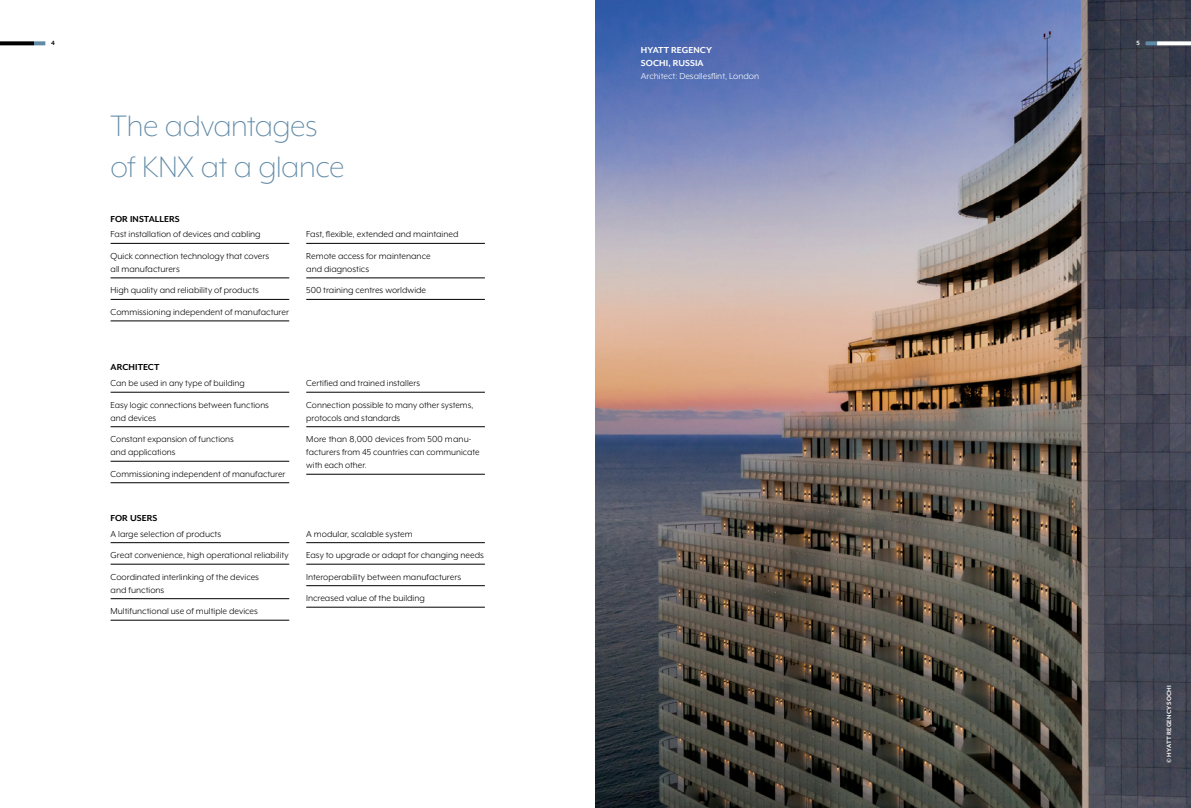
<style>
.page{position:relative;width:1191px;height:808px;background:#fff}
.page>*{position:absolute;margin:0;border:0;box-sizing:border-box;transform-origin:0 0}
.t1{font:300 34px/40.8px "Mr Eaves XL Mod OT";letter-spacing:-.01em;color:#618aa7}
.t2{font:10px/21.5px "Mr Eaves XL Mod OT";color:#000}
.t3{font:10px "Mr Eaves XL Mod OT";color:#fff}
.t4{font:700 10px "Mr Eaves XL Mod OT";letter-spacing:.005em;color:#000}
.t5{font:700 10px/13px "Mr Eaves XL Mod OT";letter-spacing:.01em;color:#fff}
.t6{font:700 7px "Mr Eaves XL Mod OT";letter-spacing:.02em;color:#fff}
.t7{font:700 7px "Mr Eaves XL Mod OT";color:#000}
</style>
<div class="page">
<img style="left:595px;top:0;width:596px;height:808px">
<hr style="left:111px;top:243px;width:178px;height:1px;background:#000">
<hr style="left:111px;top:278px;width:178px;height:1px;background:#000">
<hr style="left:111px;top:299px;width:178px;height:1px;background:#000">
<hr style="left:111px;top:321px;width:178px;height:1px;background:#000">
<hr style="left:306px;top:243px;width:179px;height:1px;background:#000">
<hr style="left:306px;top:278px;width:179px;height:1px;background:#000">
<hr style="left:306px;top:299px;width:179px;height:1px;background:#000">
<hr style="left:111px;top:392px;width:178px;height:1px;background:#000">
<hr style="left:111px;top:426px;width:178px;height:1px;background:#000">
<hr style="left:111px;top:461px;width:178px;height:1px;background:#000">
<hr style="left:111px;top:482px;width:178px;height:1px;background:#000">
<hr style="left:306px;top:392px;width:179px;height:1px;background:#000">
<hr style="left:306px;top:426px;width:179px;height:1px;background:#000">
<hr style="left:306px;top:474px;width:179px;height:1px;background:#000">
<hr style="left:111px;top:542px;width:178px;height:1px;background:#000">
<hr style="left:111px;top:564px;width:178px;height:1px;background:#000">
<hr style="left:111px;top:598px;width:178px;height:1px;background:#000">
<hr style="left:111px;top:620px;width:178px;height:1px;background:#000">
<hr style="left:306px;top:542px;width:179px;height:1px;background:#000">
<hr style="left:306px;top:564px;width:179px;height:1px;background:#000">
<hr style="left:306px;top:585px;width:179px;height:1px;background:#000">
<hr style="left:306px;top:607px;width:179px;height:1px;background:#000">
<svg style="left:1145px;top:41px;width:12px;height:4px"></svg>
<svg style="left:1157px;top:41px;width:34px;height:4px"></svg>
<svg style="left:34px;top:41px;width:11px;height:4px"></svg>
<svg style="left:0;top:41px;width:34px;height:4px"></svg>
<p class="t7" style="left:51px;top:40px;width:5px">4</p>
<p class="t6" style="left:1136px;top:40px;width:5px">5</p>
<p class="t5" style="left:641px;top:44px;width:73px">HYATT REGENCY<br>SOCHI, RUSSIA</p>
<p class="t3" style="left:641px;top:71px;width:120px">Architect: Desallesflint, London</p>
<h1 class="t1" style="left:111px;top:105px;width:235px">The advantages of KNX at a glance</h1>
<p class="t4" style="left:111px;top:214px;width:71px">FOR INSTALLERS</p>
<p class="t2" style="left:111px;top:224px;width:160px">Fast installation of devices and cabling<br>Quick connection technology that covers</p>
<p class="t2" style="left:111px;top:258px;width:180px">all manufacturers<br>High quality and reliability of products<br>Commissioning independent of manufacturer</p>
<p class="t2" style="left:306px;top:224px;width:154px">Fast, flexible, extended and maintained<br>Remote access for maintenance</p>
<p class="t2" style="left:306px;top:258px;width:121px">and diagnostics<br>500 training centres worldwide</p>
<p class="t4" style="left:111px;top:362px;width:50px">ARCHITECT</p>
<p class="t2" style="left:111px;top:372px;width:160px">Can be used in any type of building<br>Easy logic connections between functions</p>
<p class="t2" style="left:111px;top:407px;width:125px">and devices<br>Constant expansion of functions</p>
<p class="t2" style="left:111px;top:442px;width:176px">and applications<br>Commissioning independent of manufacturer</p>
<p class="t4" style="left:111px;top:513px;width:48px">FOR USERS</p>
<p class="t2" style="left:111px;top:523px;width:180px">A large selection of products<br>Great convenience, high operational reliability<br>Coordinated interlinking of the devices</p>
<p class="t2" style="left:111px;top:579px;width:149px">and functions<br>Multifunctional use of multiple devices</p>
<p class="t2" style="left:306px;top:372px;width:169px">Certified and trained installers<br>Connection possible to many other systems,</p>
<p class="t2" style="left:306px;top:407px;width:166px">protocols and standards<br>More than 8,000 devices from 500 manu-</p>
<p class="t2" style="left:306px;top:446px;width:175px;line-height:13px">facturers from 45 countries can communicate with each other.</p>
<p class="t2" style="left:306px;top:523px;width:179px">A modular, scalable system<br>Easy to upgrade or adapt for changing needs Interoperability between manufacturers Increased value of the building</p>
<p class="t6" style="left:1165px;top:763px;width:79px;rotate:-90deg">© HYATT REGENCY SOCHI</p>
</div>
